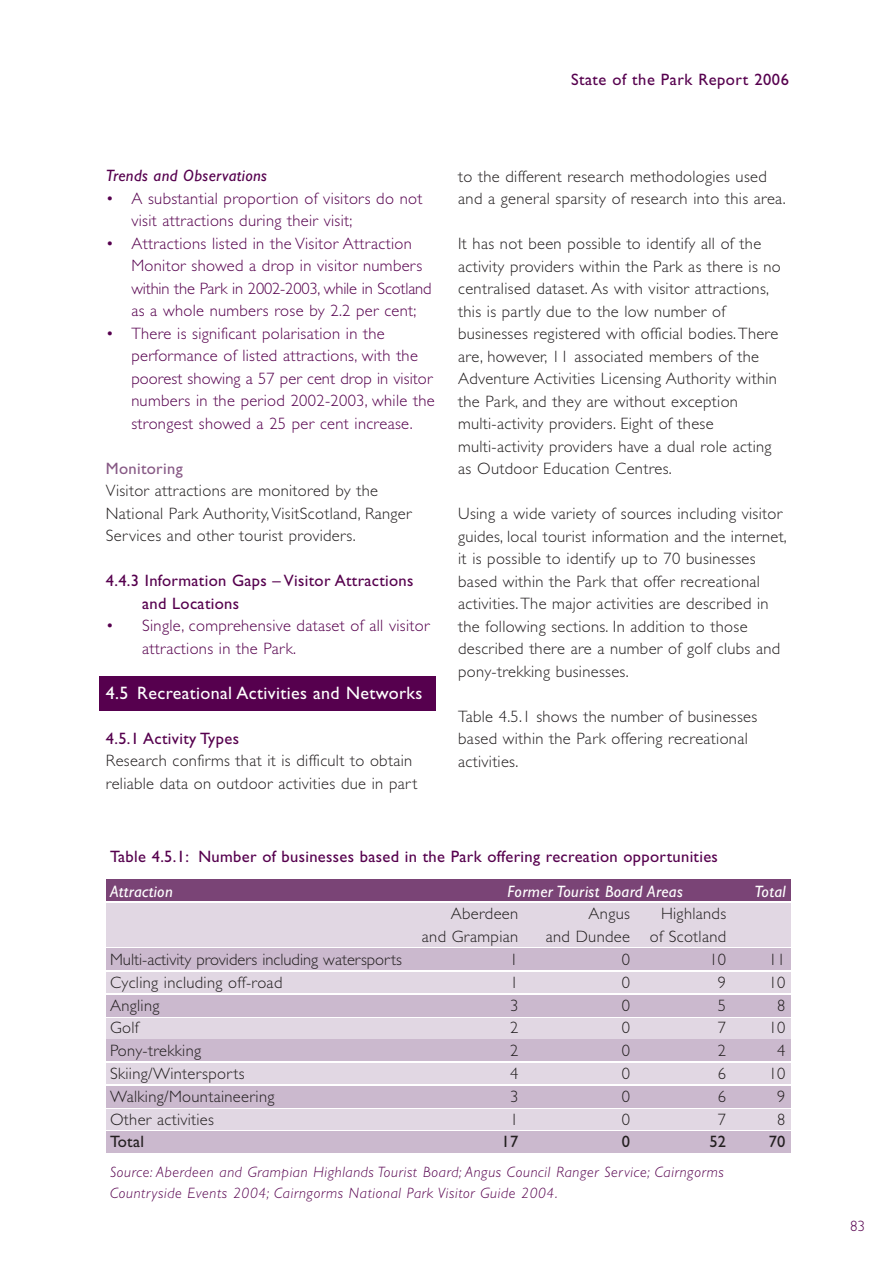
<style>
.page{position:relative;width:893px;height:1263px;background:#fff}
.page>*{position:absolute;margin:0;border:0;box-sizing:border-box;transform-origin:0 0}
.t1{font:18px "Gill Sans";letter-spacing:.02em;color:#fff}
.t2{font:300 16.5px/22.5px "Gill Sans";letter-spacing:.02em;color:#231f20}
.t3{font:300 16.5px/22.5px "Gill Sans";letter-spacing:.02em;color:#56004e}
.t4{font:16.5px/22.5px "Gill Sans";letter-spacing:.02em;color:#56004e}
.t5{font:300 16.5px "Gill Sans";color:#231f20}
.t6{font:italic 16.5px "Gill Sans";letter-spacing:.02em;color:#fff}
.t7{font:italic 16.5px "Gill Sans";letter-spacing:.02em;color:#56004e}
.t8{font:16.5px "Gill Sans";letter-spacing:.02em;color:#231f20}
.t9{font:16.5px "Gill Sans";letter-spacing:.02em;color:#875985}
.t10{font:italic 300 15px/21px "Gill Sans";letter-spacing:.04em;color:#56004e}
.t11{font:300 15px "Gill Sans";color:#56004e}
</style>
<div class="page">
<div style="left:99px;top:676px;width:336px;height:35px;background:#56004e"></div>
<div style="left:106px;top:903px;width:684px;height:22px;background:#e1d7e3"></div>
<div style="left:106px;top:879px;width:684px;height:22px;background:#7a4476"></div>
<div style="left:106px;top:948px;width:684px;height:22px;background:#cbb9ce"></div>
<div style="left:106px;top:922px;width:684px;height:25px;background:#e1d7e3"></div>
<div style="left:106px;top:995px;width:684px;height:21px;background:#cbb9ce"></div>
<div style="left:106px;top:972px;width:684px;height:21px;background:#e1d7e3"></div>
<div style="left:106px;top:1018px;width:684px;height:20px;background:#e1d7e3"></div>
<div style="left:106px;top:1040px;width:684px;height:21px;background:#cbb9ce"></div>
<div style="left:106px;top:1086px;width:684px;height:21px;background:#cbb9ce"></div>
<div style="left:106px;top:1063px;width:684px;height:21px;background:#e1d7e3"></div>
<div style="left:106px;top:1109px;width:684px;height:20px;background:#e1d7e3"></div>
<div style="left:106px;top:1131px;width:684px;height:21px;background:#cbb9ce"></div>
<p class="t4" style="left:571px;top:70px;width:219px">State of the Park Report 2006</p>
<p class="t7" style="left:106px;top:170px;width:163px">Trends and Observations</p>
<p class="t3" style="left:131px;top:189px;width:292px;text-indent:-26px">• A substantial proportion of visitors do not visit attractions during their visit;</p>
<p class="t3" style="left:131px;top:234px;width:302px;text-indent:-26px">• Attractions listed in the Visitor Attraction Monitor showed a drop in visitor numbers within the Park in 2002-2003, while in Scotland as a whole numbers rose by 2.2 per cent;</p>
<p class="t3" style="left:131px;top:324px;width:305px;text-indent:-26px">• There is significant polarisation in the performance of listed attractions, with the poorest showing a 57 per cent drop in visitor numbers in the period 2002-2003, while the strongest showed a 25 per cent increase.</p>
<p class="t9" style="left:106px;top:462px;width:78px">Monitoring</p>
<p class="t2" style="left:106px;top:481px;width:307px">Visitor attractions are monitored by the<br>National Park Authority,VisitScotland, Ranger<br>Services and other tourist providers.</p>
<p class="t4" style="left:142px;top:571px;width:273px;text-indent:-36px">4.4.3 Information Gaps – Visitor Attractions and Locations</p>
<p class="t3" style="left:142px;top:616px;width:289px;text-indent:-36px">• Single, comprehensive dataset of all visitor attractions in the Park.</p>
<p class="t1" style="left:106px;top:686px;width:318px">4.5 Recreational Activities and Networks</p>
<p class="t4" style="left:106px;top:729px;width:135px">4.5.1 Activity Types</p>
<p class="t2" style="left:106px;top:751px;width:313px">Research confirms that it is difficult to obtain reliable data on outdoor activities due in part</p>
<p class="t2" style="left:458px;top:167px;width:329px">to the different research methodologies used and a general sparsity of research into this area.</p>
<p class="t2" style="left:458px;top:234px;width:324px">It has not been possible to identify all of the activity providers within the Park as there is no centralised dataset. As with visitor attractions, this is partly due to the low number of businesses registered with official bodies.There are, however, 11 associated members of the Adventure Activities Licensing Authority within the Park, and they are without exception multi-activity providers. Eight of these multi-activity providers have a dual role acting as Outdoor Education Centres.</p>
<p class="t2" style="left:458px;top:504px;width:330px">Using a wide variety of sources including visitor guides, local tourist information and the internet, it is possible to identify up to 70 businesses based within the Park that offer recreational activities.The major activities are described in the following sections. In addition to those described there are a number of golf clubs and pony-trekking businesses.</p>
<p class="t2" style="left:458px;top:707px;width:301px">Table 4.5.1 shows the number of businesses based within the Park offering recreational activities.</p>
<p class="t4" style="left:110px;top:847px;width:609px">Table 4.5.1: Number of businesses based in the Park offering recreation opportunities</p>
<p class="t6" style="left:110px;top:885px;width:64px">Attraction</p>
<p class="t6" style="left:508px;top:885px;width:177px">Former Tourist Board Areas</p>
<p class="t6" style="left:754px;top:885px;width:33px">Total</p>
<p class="t2" style="left:451px;top:904px;width:69px">Aberdeen</p>
<p class="t2" style="left:589px;top:904px;width:43px">Angus</p>
<p class="t2" style="left:661px;top:904px;width:67px">Highlands</p>
<p class="t2" style="left:422px;top:927px;width:98px">and Grampian</p>
<p class="t2" style="left:546px;top:927px;width:182px">and Dundee of Scotland</p>
<p class="t5" style="left:110px;top:954px;width:293px">Multi-activity providers including watersports</p>
<p class="t2" style="left:510px;top:950px;width:10px">1</p>
<p class="t2" style="left:622px;top:950px;width:10px">0</p>
<p class="t2" style="left:709px;top:950px;width:18px">10</p>
<p class="t2" style="left:769px;top:950px;width:18px">11</p>
<p class="t2" style="left:110px;top:973px;width:174px">Cycling including off-road</p>
<p class="t2" style="left:510px;top:973px;width:10px">1</p>
<p class="t2" style="left:622px;top:973px;width:10px">0</p>
<p class="t2" style="left:718px;top:973px;width:10px">9</p>
<p class="t2" style="left:769px;top:973px;width:18px">10</p>
<p class="t2" style="left:110px;top:995px;width:51px">Angling</p>
<p class="t2" style="left:510px;top:995px;width:10px">3</p>
<p class="t2" style="left:622px;top:995px;width:10px">0</p>
<p class="t2" style="left:718px;top:995px;width:10px">5</p>
<p class="t2" style="left:777px;top:995px;width:10px">8</p>
<p class="t2" style="left:110px;top:1018px;width:30px">Golf</p>
<p class="t2" style="left:510px;top:1018px;width:10px">2</p>
<p class="t2" style="left:622px;top:1018px;width:10px">0</p>
<p class="t2" style="left:718px;top:1018px;width:10px">7</p>
<p class="t2" style="left:769px;top:1018px;width:18px">10</p>
<p class="t2" style="left:110px;top:1041px;width:93px">Pony-trekking</p>
<p class="t2" style="left:510px;top:1041px;width:10px">2</p>
<p class="t2" style="left:622px;top:1041px;width:10px">0</p>
<p class="t2" style="left:718px;top:1041px;width:10px">2</p>
<p class="t2" style="left:777px;top:1041px;width:10px">4</p>
<p class="t2" style="left:110px;top:1064px;width:136px">Skiing/Wintersports</p>
<p class="t2" style="left:510px;top:1064px;width:10px">4</p>
<p class="t2" style="left:622px;top:1064px;width:10px">0</p>
<p class="t2" style="left:718px;top:1064px;width:10px">6</p>
<p class="t2" style="left:769px;top:1064px;width:18px">10</p>
<p class="t2" style="left:110px;top:1087px;width:166px">Walking/Mountaineering</p>
<p class="t2" style="left:510px;top:1087px;width:10px">3</p>
<p class="t2" style="left:622px;top:1087px;width:10px">0</p>
<p class="t2" style="left:718px;top:1087px;width:10px">6</p>
<p class="t2" style="left:777px;top:1087px;width:10px">9</p>
<p class="t2" style="left:110px;top:1109px;width:106px">Other activities</p>
<p class="t2" style="left:510px;top:1109px;width:10px">1</p>
<p class="t2" style="left:622px;top:1109px;width:10px">0</p>
<p class="t2" style="left:718px;top:1109px;width:10px">7</p>
<p class="t2" style="left:777px;top:1109px;width:10px">8</p>
<p class="t8" style="left:110px;top:1136px;width:36px">Total</p>
<p class="t8" style="left:501px;top:1136px;width:18px">17</p>
<p class="t8" style="left:622px;top:1136px;width:10px">0</p>
<p class="t8" style="left:709px;top:1136px;width:18px">52</p>
<p class="t8" style="left:769px;top:1136px;width:18px">70</p>
<p class="t10" style="left:110px;top:1163px;width:615px">Source: Aberdeen and Grampian Highlands Tourist Board; Angus Council Ranger Service; Cairngorms<br>Countryside Events 2004; Cairngorms National Park Visitor Guide 2004.</p>
<p class="t11" style="left:850px;top:1220px;width:16px">83</p>
</div>
